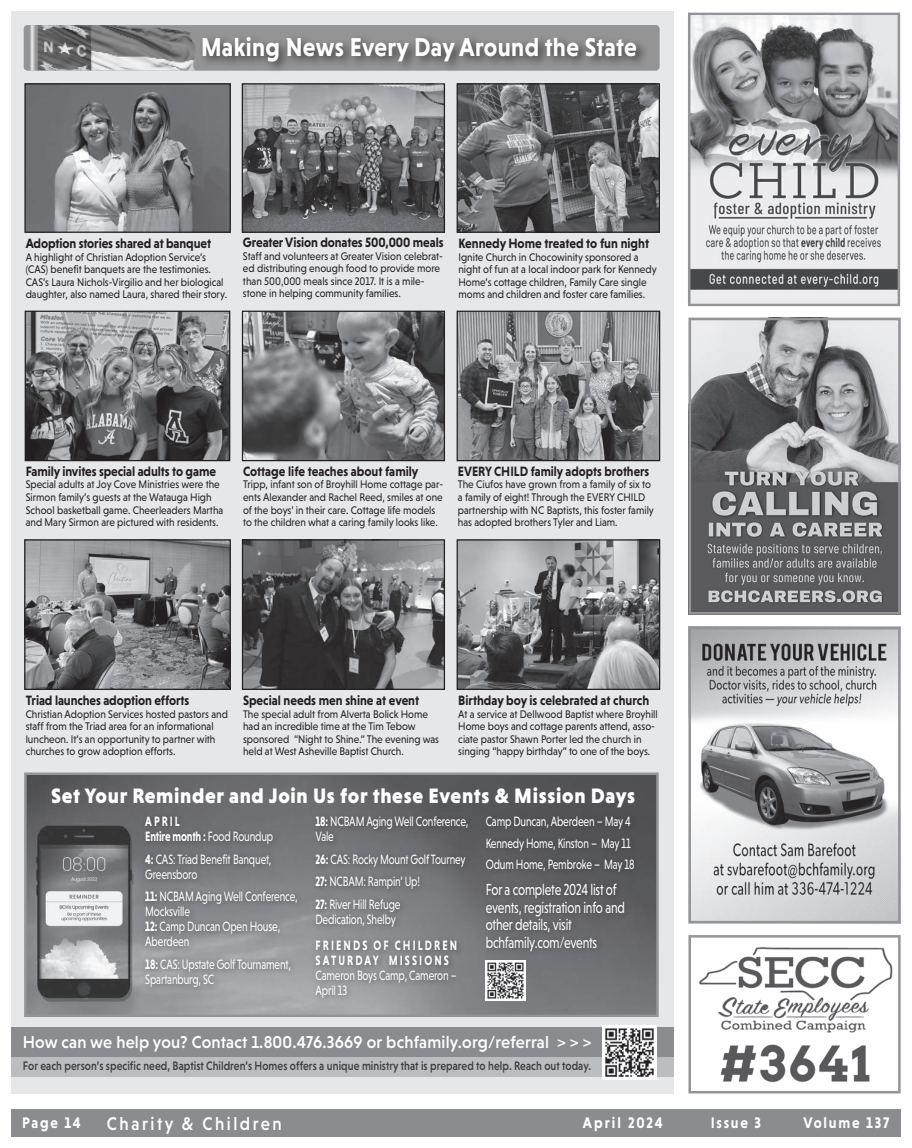
<style>
.page{position:relative;width:912px;height:1148px;background:#fff}
.page>*{position:absolute;margin:0;border:0;box-sizing:border-box;transform-origin:0 0}
.t1{font:700 26.25px "Niveau Grotesk";letter-spacing:.015em;color:#fff;scale:.9 1}
.t2{font:900 21.25px "Niveau Grotesk";letter-spacing:.035em;color:#fff;scale:.95 1}
.t3{font:500 18.75px "Niveau Grotesk";letter-spacing:.15em;color:#fff;scale:.9 1}
.t4{font:500 17.5px "Niveau Grotesk";letter-spacing:.01em;color:#fff;scale:.95 1}
.t5{font:16.25px/17.5px "Niveau Grotesk";letter-spacing:-.015em;color:#fff;scale:.75 1}
.t6{font:700 15.62px "Niveau Grotesk";letter-spacing:.125em;color:#fff;scale:.9 1}
.t7{font:700 15.62px "Niveau Grotesk";letter-spacing:.15em;color:#fff;scale:.9 1}
.t8{font:13.75px/15px "Niveau Grotesk";letter-spacing:-.015em;color:#fff;scale:.75 1}
.t9{font:700 13.75px "Niveau Grotesk";letter-spacing:-.01em;color:#231f20;scale:.9 1}
.t10{font:700 13.75px/15px "Niveau Grotesk";letter-spacing:.205em;color:#fff;scale:.75 1}
.t11{font:700 13.75px "Niveau Grotesk";letter-spacing:-.01em;color:#231f20;scale:.88 1}
.t12{font:700 13.75px/15px "Niveau Grotesk";letter-spacing:-.015em;color:#fff;scale:.75 1}
.t13{font:500 12.5px "Niveau Grotesk";letter-spacing:.005em;color:#3e3e3f;scale:.85 1}
.t14{font:11.25px/12.5px "Niveau Grotesk";color:#231f20;scale:.9 1}
.s1{font-weight:400}
.s2{font-weight:700}
</style>
<div class="page">
<div style="left:11px;top:1109px;width:889px;height:27px;background:#8a8c8f"></div>
<img style="left:699px;top:947px;width:194px;height:136px">
<div style="left:688px;top:935px;width:212px;height:158px;border:2px solid #939598"></div>
<img style="left:691px;top:630px;width:206px;height:290px">
<div style="left:688px;top:627px;width:212px;height:296px;border:2px solid #939598"></div>
<img style="left:691px;top:321px;width:206px;height:290px">
<div style="left:688px;top:318px;width:212px;height:296px;border:2px solid #939598"></div>
<img style="left:690px;top:16px;width:206px;height:287px">
<div style="left:687px;top:13px;width:212px;height:293px;border:2px solid #939598"></div>
<div style="left:11px;top:11px;width:662px;height:1082px;background:#e6e7e9"></div>
<img style="left:24px;top:25px;width:635px;height:45px">
<div style="left:198px;top:33px;width:450px;height:41px;background:#231f20;opacity:.75"></div>
<div style="left:11px;top:1027px;width:662px;height:30px;background:#8a8c8f"></div>
<div style="left:11px;top:1057px;width:662px;height:19px;background:#bcbdc0"></div>
<img style="left:602px;top:1025px;width:54px;height:54px">
<img style="left:26px;top:85px;width:203px;height:146px">
<div style="left:24px;top:83px;width:207px;height:150px;border:1px solid #231f20"></div>
<img style="left:26px;top:541px;width:203px;height:147px">
<div style="left:24px;top:539px;width:207px;height:151px;border:1px solid #231f20"></div>
<img style="left:244px;top:85px;width:199px;height:146px">
<div style="left:242px;top:83px;width:203px;height:150px;border:1px solid #231f20"></div>
<img style="left:244px;top:541px;width:199px;height:147px">
<div style="left:242px;top:539px;width:203px;height:151px;border:1px solid #231f20"></div>
<img style="left:458px;top:85px;width:199px;height:146px">
<div style="left:456px;top:83px;width:203px;height:150px;border:1px solid #231f20"></div>
<img style="left:458px;top:312px;width:200px;height:147px">
<div style="left:456px;top:310px;width:204px;height:151px;border:1px solid #231f20"></div>
<img style="left:458px;top:541px;width:200px;height:147px">
<div style="left:456px;top:539px;width:204px;height:151px;border:1px solid #231f20"></div>
<img style="left:244px;top:312px;width:199px;height:147px">
<div style="left:242px;top:310px;width:203px;height:151px;border:1px solid #231f20"></div>
<img style="left:27px;top:312px;width:201px;height:147px">
<div style="left:25px;top:310px;width:205px;height:151px;border:1px solid #231f20"></div>
<img style="left:27px;top:775px;width:628px;height:239px">
<div style="left:24px;top:772px;width:634px;height:245px;border:2px solid #939598"></div>
<div style="left:140px;top:811px;width:501px;height:194px;background:#231f20;opacity:.5"></div>
<img style="left:485px;top:960px;width:40px;height:40px">
<h1 class="t1" style="left:201px;top:32px;width:485px">Making News Every Day Around the State</h1>
<p class="t9" style="left:26px;top:235px;width:207px">Adoption stories shared at banquet</p>
<p class="t14" style="left:26px;top:250px;width:225px">A highlight of Christian Adoption Service’s (CAS) benefit banquets are the testimonies.<br>CAS’s Laura Nichols-Virgilio and her biological daughter, also named Laura, shared their story.</p>
<p class="t9" style="left:243px;top:235px;width:224px">Greater Vision donates 500,000 meals</p>
<p class="t14" style="left:243px;top:250px;width:224px">Staff and volunteers at Greater Vision celebrat&shy;ed distributing enough food to provide more than 500,000 meals since 2017. It is a mile&shy;stone in helping community families.</p>
<p class="t9" style="left:458px;top:235px;width:213px">Kennedy Home treated to fun night</p>
<p class="t14" style="left:458px;top:250px;width:222px">Ignite Church in Chocowinity sponsored a night of fun at a local indoor park for Kennedy Home’s cottage children, Family Care single moms and children and foster care families.</p>
<p class="t9" style="left:26px;top:463px;width:213px">Family invites special adults to game</p>
<p class="t14" style="left:26px;top:478px;width:221px">Special adults at Joy Cove Ministries were the Sirmon family’s guests at the Watauga High School basketball game. Cheerleaders Martha and Mary Sirmon are pictured with residents.</p>
<p class="t9" style="left:243px;top:463px;width:196px">Cottage life teaches about family</p>
<p class="t14" style="left:243px;top:478px;width:224px">Tripp, infant son of Broyhill Home cottage par&shy;ents Alexander and Rachel Reed, smiles at one of the boys’ in their care. Cottage life models to the children what a caring family looks like.</p>
<p class="t11" style="left:457px;top:463px;width:219px">EVERY CHILD family adopts brothers</p>
<p class="t14" style="left:457px;top:478px;width:219px">The Ciufos have grown from a family of six to a family of eight! Through the EVERY CHILD partnership with NC Baptists, this foster family has adopted brothers Tyler and Liam.</p>
<p class="t9" style="left:26px;top:692px;width:183px">Triad launches adoption efforts</p>
<p class="t14" style="left:26px;top:707px;width:226px">Christian Adoption Services hosted pastors and staff from the Triad area for an informational luncheon. It’s an opportunity to partner with churches to grow adoption efforts.</p>
<p class="t9" style="left:243px;top:692px;width:197px">Special needs men shine at event</p>
<p class="t14" style="left:243px;top:707px;width:219px">The special adult from Alverta Bolick Home had an incredible time at the Tim Tebow sponsored “Night to Shine.” The evening was held at West Asheville Baptist Church.</p>
<h2 class="t2" style="left:51px;top:783px;width:616px">Set Your Reminder and Join Us for these Events &amp; Mission Days</h2>
<p class="t12" style="left:145px;top:814px;width:172px">APRIL<br>Entire month : <span class="s1">Food Roundup</span></p>
<p class="t8" style="left:145px;top:851px;width:170px"><span class="s2">4:</span> CAS: Triad Benefit Banquet,<br>Greensboro</p>
<p class="t8" style="left:145px;top:889px;width:205px"><span class="s2">11:</span> NCBAM Aging Well Conference,<br>Mocksville<br><span class="s2">12:</span> Camp Duncan Open House,<br>Aberdeen</p>
<p class="t8" style="left:145px;top:956px;width:196px"><span class="s2">18:</span> CAS: Upstate Golf Tournament,<br>Spartanburg, SC</p>
<p class="t9" style="left:458px;top:692px;width:213px">Birthday boy is celebrated at church</p>
<p class="t14" style="left:458px;top:707px;width:223px">At a service at Dellwood Baptist where Broyhill Home boys and cottage parents attend, asso&shy;ciate pastor Shawn Porter led the church in singing “happy birthday” to one of the boys.</p>
<p class="t8" style="left:315px;top:814px;width:205px"><span class="s2">18:</span> NCBAM Aging Well Conference,<br>Vale</p>
<p class="t8" style="left:315px;top:847px;width:202px;line-height:22.5px"><span class="s2">26:</span> CAS: Rocky Mount Golf Tourney<br><span class="s2">27:</span> NCBAM: Rampin’ Up!<br><span class="s2">27:</span> River Hill Refuge</p>
<p class="t8" style="left:315px;top:911px;width:109px">Dedication, Shelby</p>
<p class="t10" style="left:315px;top:937px;width:190px">FRIENDS OF CHILDREN<br>SATURDAY MISSIONS</p>
<p class="t8" style="left:315px;top:967px;width:190px">Cameron Boys Camp, Cameron –<br>April 13</p>
<p class="t8" style="left:485px;top:811px;width:200px;line-height:21.2px">Camp Duncan, Aberdeen – May 4<br>Kennedy Home, Kinston – May 11<br>Odum Home, Pembroke – May 18</p>
<h3 class="t5" style="left:485px;top:880px;width:187px">For a complete 2024 list of events, registration info and other details, visit bchfamily.com/events</h3>
<h3 class="t4" style="left:23px;top:1032px;width:600px">How can we help you? Contact 1.800.476.3669 or bchfamily.org/referral &gt; &gt; &gt;</h3>
<p class="t13" style="left:23px;top:1058px;width:669px">For each person’s specific need, Baptist Children’s Homes offers a unique ministry that is prepared to help. Reach out today.</p>
<h3 class="t6" style="left:22px;top:1113px;width:67px">Page 14</h3>
<h3 class="t3" style="left:107px;top:1112px;width:196px">Charity &amp; Children</h3>
<h3 class="t7" style="left:582px;top:1113px;width:90px">April 2024</h3>
<h3 class="t6" style="left:710px;top:1113px;width:58px">Issue 3</h3>
<h3 class="t6" style="left:803px;top:1113px;width:96px">Volume 137</h3>
</div>
